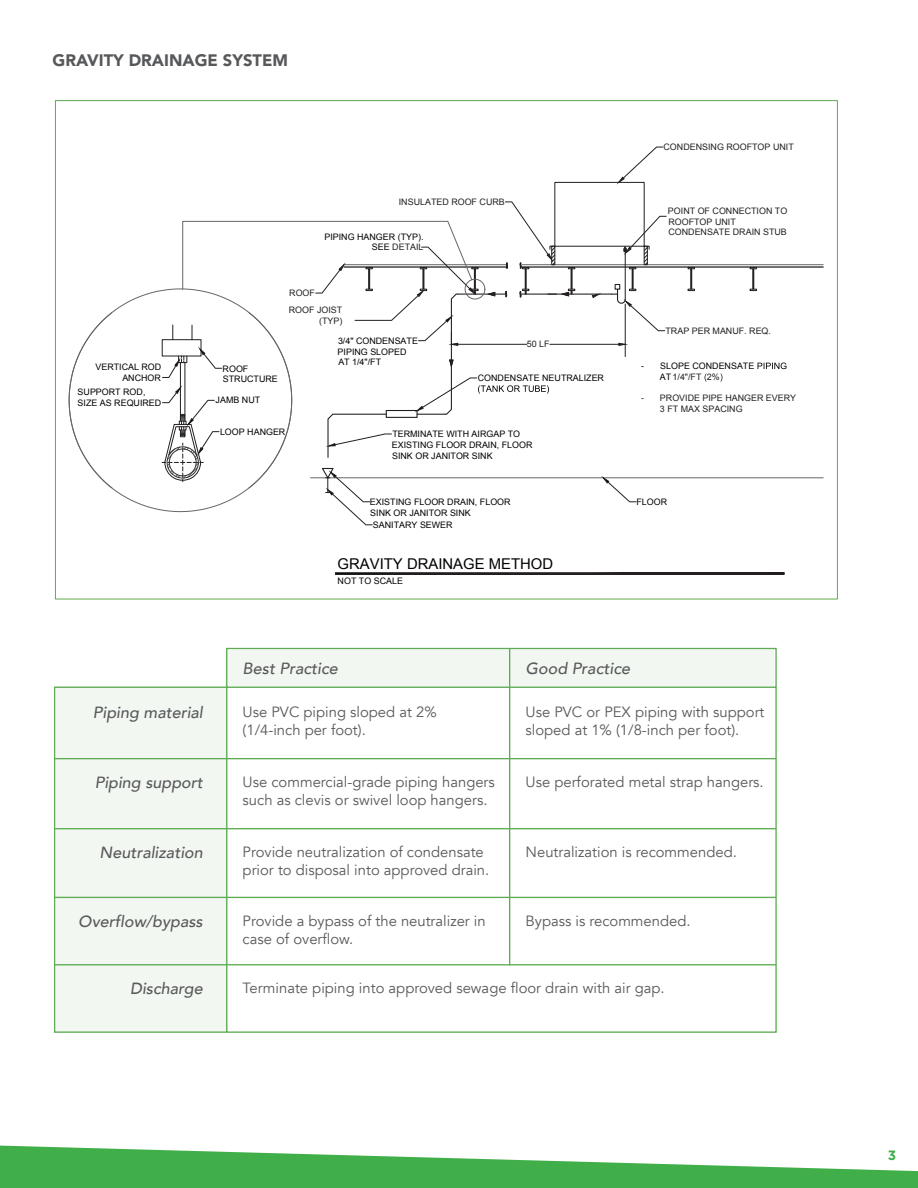
<style>
.page{position:relative;width:918px;height:1188px;background:#fff}
.page>*{position:absolute;margin:0;border:0;box-sizing:border-box;transform-origin:0 0}
.t1{font:900 16.5px "Avenir LT Std";color:#57585a}
.t2{font:italic 500 16.2px "Avenir";color:#59595c}
.t3{font:14.85px/17.9px "Avenir";color:#59595c}
.t4{font:14.85px "Arial";color:#000}
.t5{font:700 13.5px "Gotham";color:#40ae49}
.t6{font:8.85px/10.8px "Arial";color:#000}
.t7{font:8.85px/10.8px "Arial";color:#231f20}
.s1{color:#231f20}
</style>
<div class="page">
<svg style="left:0;top:1146px;width:918px;height:42px"></svg>
<svg style="left:54px;top:647px;width:723px;height:386px"></svg>
<hr style="left:509px;top:649px;width:1px;height:316px;background:#5fac54">
<hr style="left:55px;top:828px;width:721px;height:1px;background:#5fac54">
<hr style="left:55px;top:897px;width:721px;height:1px;background:#5fac54">
<hr style="left:55px;top:964px;width:721px;height:1px;background:#5fac54">
<hr style="left:521px;top:294px;width:91px;height:1px;background:#231f20">
<hr style="left:521px;top:266px;width:92px;height:1px;background:#666">
<hr style="left:554px;top:264px;width:269px;height:1px;background:#666">
<hr style="left:613px;top:266px;width:210px;height:1px;background:#666">
<hr style="left:521px;top:267px;width:92px;height:1px;background:#666">
<hr style="left:613px;top:267px;width:210px;height:1px;background:#666">
<div style="left:632px;top:268px;width:2px;height:22px;border:1px solid #231f20"></div>
<svg style="left:688px;top:267px;width:7px;height:2px"></svg>
<div style="left:690px;top:268px;width:2px;height:22px;border:1px solid #231f20"></div>
<svg style="left:688px;top:289px;width:7px;height:2px"></svg>
<svg style="left:750px;top:267px;width:7px;height:2px"></svg>
<div style="left:752px;top:268px;width:2px;height:22px;border:1px solid #231f20"></div>
<svg style="left:750px;top:289px;width:7px;height:2px"></svg>
<svg style="left:592px;top:294px;width:7px;height:4px"></svg>
<svg style="left:618px;top:146px;width:46px;height:36px"></svg>
<hr style="left:625px;top:304px;width:1px;height:53px;background:#231f20">
<hr style="left:550px;top:344px;width:69px;height:1px;background:#231f20">
<svg style="left:618px;top:343px;width:8px;height:3px"></svg>
<hr style="left:310px;top:478px;width:513px;height:1px;background:#666">
<svg style="left:603px;top:477px;width:34px;height:25px"></svg>
<svg style="left:758px;top:363px;width:29px;height:6px"></svg>
<svg style="left:705px;top:373px;width:2px;height:9px"></svg>
<svg style="left:720px;top:373px;width:2px;height:9px"></svg>
<div style="left:554px;top:182px;width:91px;height:65px;border:1px solid #231f20"></div>
<hr style="left:625px;top:252px;width:1px;height:47px;background:#231f20">
<svg style="left:611px;top:284px;width:54px;height:47px"></svg>
<svg style="left:335px;top:572px;width:450px;height:3px"></svg>
<svg style="left:162px;top:201px;width:413px;height:325px"></svg>
<svg style="left:624px;top:216px;width:43px;height:53px"></svg>
<svg style="left:69px;top:288px;width:223px;height:201px"></svg>
<p class="t1" style="left:52px;top:51px;width:237px">GRAVITY DRAINAGE SYSTEM</p>
<p class="t7" style="left:399px;top:197px;width:108px">INSULATED ROOF CURB</p>
<p class="t6" style="left:324px;top:231px;width:101px;text-align:right">PIPING HANGER (TYP).<br>SEE <span class="s1">DETAIL</span></p>
<p class="t6" style="left:95px;top:361px;width:67px;text-align:right">VERTICAL ROD<br>ANCHOR</p>
<p class="t6" style="left:78px;top:386px;width:85px">SUPPORT ROD,<br>SIZE AS REQUIRED</p>
<p class="t6" style="left:223px;top:363px;width:57px">ROOF<br>STRUCTURE</p>
<p class="t6" style="left:216px;top:394px;width:46px">JAMB NUT</p>
<p class="t7" style="left:289px;top:285px;width:55px;line-height:17.1px">ROOF<br>ROOF JOIST</p>
<p class="t7" style="left:319px;top:316px;width:25px">(TYP)</p>
<p class="t6" style="left:338px;top:336px;width:82px">3/4" CONDENSATE<br>PIPING SLOPED<br>AT 1/4"/FT</p>
<p class="t7" style="left:527px;top:339px;width:24px">50 LF</p>
<p class="t6" style="left:478px;top:373px;width:128px">CONDENSATE NEUTRALIZER</p>
<p class="t6" style="left:220px;top:426px;width:67px">LOOP HANGER</p>
<p class="t6" style="left:392px;top:429px;width:142px">TERMINATE WITH AIRGAP TO<br>EXISTING FLOOR DRAIN, FLOOR<br>SINK OR JANITOR SINK</p>
<p class="t7" style="left:664px;top:142px;width:132px">CONDENSING ROOFTOP UNIT</p>
<p class="t7" style="left:668px;top:205px;width:121px">POINT OF CONNECTION TO<br>ROOFTOP UNIT<br>CONDENSATE DRAIN STUB</p>
<p class="t7" style="left:666px;top:325px;width:107px">TRAP PER MANUF. REQ.</p>
<p class="t6" style="left:660px;top:361px;width:96px;text-indent:-19px">- SLOPE CONDENSATE<br>AT <span class="s1">1/4"/FT 2%</span></p>
<p class="t7" style="left:660px;top:393px;width:138px;text-indent:-19px">- PROVIDE PIPE HANGER EVERY<br>3 FT MAX SPACING</p>
<p class="t6" style="left:370px;top:497px;width:142px">EXISTING FLOOR DRAIN, FLOOR<br>SINK OR JANITOR SINK</p>
<p class="t6" style="left:636px;top:497px;width:32px">FLOOR</p>
<p class="t6" style="left:373px;top:520px;width:81px">SANITARY SEWER</p>
<p class="t4" style="left:338px;top:554px;width:217px">GRAVITY DRAINAGE METHOD</p>
<p class="t2" style="left:93px;top:703px;width:111px">Piping material</p>
<p class="t6" style="left:338px;top:576px;width:67px">NOT TO SCALE</p>
<p class="t2" style="left:243px;top:658px;width:97px">Best Practice</p>
<p class="t2" style="left:526px;top:658px;width:106px">Good Practice</p>
<p class="t3" style="left:243px;top:703px;width:196px">Use PVC piping sloped at 2% (1/4-inch per foot).</p>
<p class="t3" style="left:526px;top:703px;width:240px">Use PVC or PEX piping with support sloped at 1% (1/8-inch per foot).</p>
<p class="t2" style="left:95px;top:773px;width:110px">Piping support</p>
<p class="t3" style="left:243px;top:773px;width:254px">Use commercial-grade piping hangers such as clevis or swivel loop hangers.</p>
<p class="t3" style="left:526px;top:773px;width:240px">Use perforated metal strap hangers.</p>
<p class="t2" style="left:100px;top:843px;width:105px">Neutralization</p>
<p class="t3" style="left:243px;top:843px;width:248px">Provide neutralization of condensate prior to disposal into approved drain.</p>
<p class="t3" style="left:526px;top:843px;width:213px">Neutralization is recommended.</p>
<p class="t2" style="left:78px;top:912px;width:126px">Overflow/bypass</p>
<p class="t3" style="left:243px;top:912px;width:245px">Provide a bypass of the neutralizer in case of overflow.</p>
<p class="t3" style="left:526px;top:912px;width:166px">Bypass is recommended.</p>
<p class="t2" style="left:130px;top:979px;width:74px">Discharge</p>
<p class="t3" style="left:243px;top:979px;width:423px">Terminate piping into approved sewage floor drain with air gap.</p>
<p class="t5" style="left:888px;top:1146px;width:10px">3</p>
</div>
